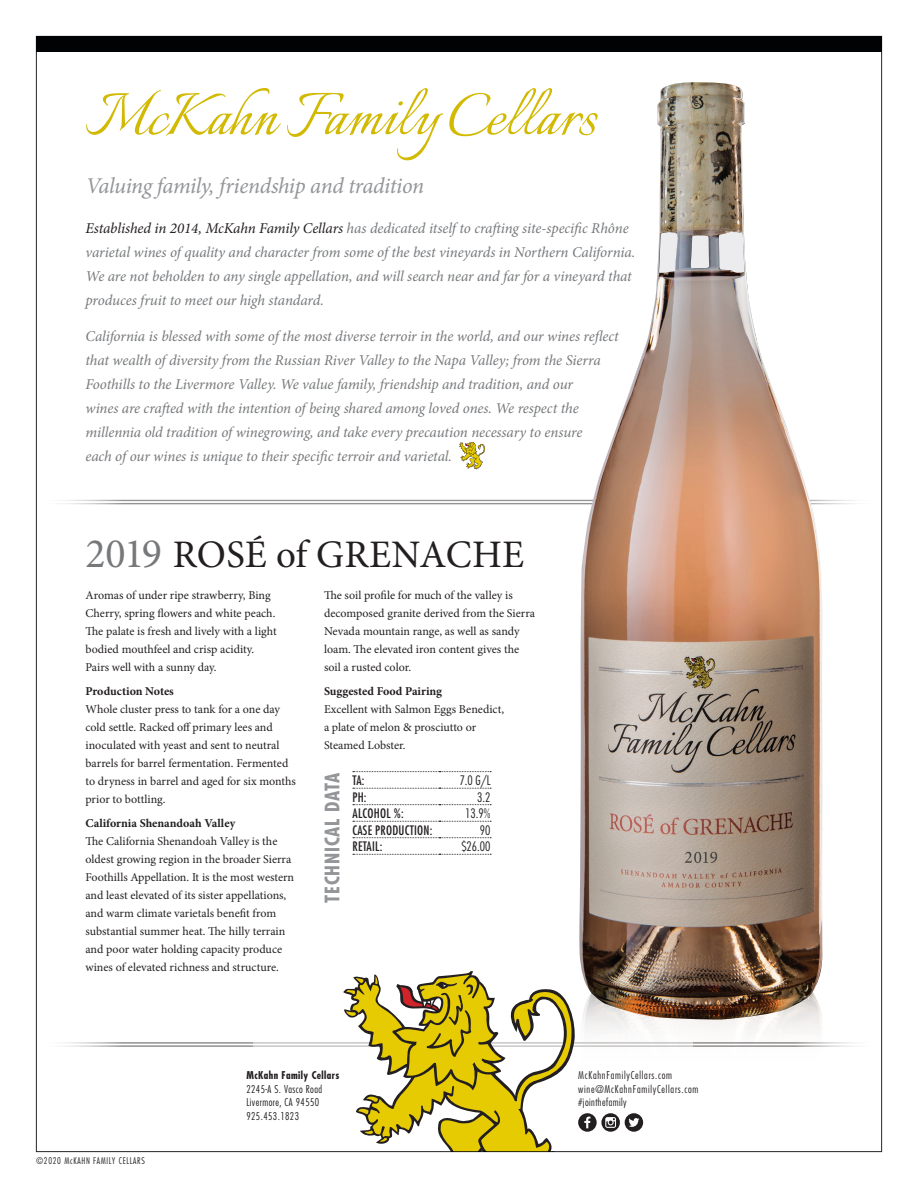
<style>
.page{position:relative;width:918px;height:1188px;background:#fff}
.page>*{position:absolute;margin:0;border:0;box-sizing:border-box;transform-origin:0 0}
.t1{font:75px "Italianno";color:#d2b902}
.t2{font:39px "Minion Pro";letter-spacing:.01em;color:#231f20}
.t3{font:italic 22.5px "Minion Pro";letter-spacing:-.02em;color:#939598}
.t4{font:700 condensed 19.5px "Futura Std";letter-spacing:.04em;color:#939598}
.t5{font:italic 15px/24px "Minion Pro";letter-spacing:-.01em;color:#76787b}
.t6{font:condensed 12.75px "Futura Std";letter-spacing:.02em;color:#231f20}
.t7{font:300 condensed 12.75px "Futura Std";color:#231f20}
.t8{font:12px/18px "Minion Pro";color:#231f20}
.t9{font:700 12px "Minion Pro";color:#231f20}
.t10{font:300 condensed 10.5px/13.5px "Futura Std";letter-spacing:.07em;color:#231f20}
.t11{font:300 condensed 10.5px/13.5px "Futura Std";letter-spacing:.04em;color:#231f20}
.t12{font:700 condensed 10.5px "Futura Std";letter-spacing:.04em;color:#231f20}
.t13{font:300 condensed 9px "Futura Std";letter-spacing:.08em;color:#231f20}
.s1{color:#231f20}
.s2{font-size:42px;color:#76787a}
</style>
<div class="page">
<div style="left:36px;top:36px;width:846px;height:15px;background:#010203"></div>
<hr style="left:36px;top:500px;width:846px;height:1px;background:#231f20">
<hr style="left:36px;top:503px;width:846px;height:1px;background:#231f20">
<hr style="left:36px;top:1042px;width:846px;height:2px;background:#231f20">
<hr style="left:36px;top:1045px;width:846px;height:2px;background:#231f20">
<div style="left:253px;top:945px;width:440px;height:207px;background:#fff"></div>
<svg style="left:343px;top:971px;width:233px;height:179px"></svg>
<svg style="left:459px;top:442px;width:26px;height:28px"></svg>
<svg style="left:353px;top:771px;width:138px;height:1px"></svg>
<svg style="left:353px;top:788px;width:138px;height:1px"></svg>
<svg style="left:353px;top:804px;width:138px;height:1px"></svg>
<svg style="left:353px;top:821px;width:138px;height:1px"></svg>
<svg style="left:353px;top:837px;width:138px;height:1px"></svg>
<svg style="left:353px;top:854px;width:138px;height:1px"></svg>
<img style="left:580px;top:1020px;width:243px;height:133px">
<img style="left:579px;top:82px;width:243px;height:938px">
<div style="left:625px;top:1113px;width:18px;height:19px;background:#231f20;border-radius:50%"></div>
<svg style="left:628px;top:1118px;width:11px;height:9px"></svg>
<svg style="left:601px;top:1113px;width:19px;height:19px"></svg>
<svg style="left:605px;top:1117px;width:11px;height:11px"></svg>
<svg style="left:578px;top:1113px;width:19px;height:19px"></svg>
<svg style="left:584px;top:1117px;width:6px;height:11px"></svg>
<h1 class="t1" style="left:86px;top:74px;width:512px">McKahn Family Cellars</h1>
<h3 class="t3" style="left:86px;top:171px;width:340px">Valuing family, friendship and tradition</h3>
<p class="t5" style="left:86px;top:216px;width:551px"><span class="s1">Established in 2014, McKahn Family Cellars</span> has dedicated itself to crafting site-specific Rhône varietal wines of quality and character from some of the best vineyards in Northern California.<br>We are not beholden to any single appellation, and will search near and far for a vineyard that produces fruit to meet our high standard.</p>
<p class="t5" style="left:86px;top:324px;width:535px">California is blessed with some of the most diverse terroir in the world, and our wines reflect that wealth of diversity from the Russian River Valley to the Napa Valley; from the Sierra Foothills to the Livermore Valley. We value family, friendship and tradition, and our<br>wines are crafted with the intention of being shared among loved ones. We respect the millennia old tradition of winegrowing, and take every precaution necessary to ensure<br>each of our wines is unique to their specific terroir and varietal.</p>
<h2 class="t2" style="left:86px;top:528px;width:440px"><span class="s2">2019</span> ROSÉ of GRENACHE</h2>
<p class="t8" style="left:86px;top:586px;width:193px">Aromas of under ripe strawberry, Bing Cherry, spring flowers and white peach.<br>The palate is fresh and lively with a light bodied mouthfeel and crisp acidity.<br>Pairs well with a sunny day.</p>
<p class="t9" style="left:86px;top:682px;width:90px">Production Notes</p>
<p class="t8" style="left:86px;top:700px;width:212px">Whole cluster press to tank for a one day cold settle. Racked off primary lees and inoculated with yeast and sent to neutral barrels for barrel fermentation. Fermented to dryness in barrel and aged for six months prior to bottling.</p>
<p class="t9" style="left:86px;top:814px;width:151px">California Shenandoah Valley</p>
<p class="t8" style="left:86px;top:832px;width:210px">The California Shenandoah Valley is the oldest growing region in the broader Sierra Foothills Appellation. It is the most western and least elevated of its sister appellations, and warm climate varietals benefit from substantial summer heat. The hilly terrain and poor water holding capacity produce wines of elevated richness and structure.</p>
<p class="t8" style="left:324px;top:586px;width:213px">The soil profile for much of the valley is decomposed granite derived from the Sierra Nevada mountain range, as well as sandy loam. The elevated iron content gives the soil a rusted color.</p>
<p class="t9" style="left:324px;top:682px;width:120px">Suggested Food Pairing</p>
<p class="t8" style="left:324px;top:700px;width:182px">Excellent with Salmon Eggs Benedict, a plate of melon &amp; prosciutto or<br>Steamed Lobster.</p>
<h3 class="t4" style="left:320px;top:903px;width:131px;rotate:-90deg">TECHNICAL DATA</h3>
<p class="t6" style="left:352px;top:773px;width:14px">TA:</p>
<p class="t7" style="left:460px;top:773px;width:32px">7.0 G/L</p>
<p class="t6" style="left:352px;top:789px;width:16px">PH:</p>
<p class="t7" style="left:477px;top:789px;width:15px">3.2</p>
<p class="t6" style="left:352px;top:806px;width:53px">ALCOHOL %:</p>
<p class="t7" style="left:465px;top:806px;width:27px">13.9%</p>
<p class="t6" style="left:352px;top:822px;width:81px">CASE PRODUCTION:</p>
<p class="t7" style="left:480px;top:823px;width:12px">90</p>
<p class="t6" style="left:352px;top:839px;width:31px">RETAIL:</p>
<p class="t7" style="left:461px;top:839px;width:31px">$26.00</p>
<p class="t13" style="left:36px;top:1155px;width:110px">©2020 McKAHN FAMILY CELLARS</p>
<p class="t12" style="left:246px;top:1069px;width:95px">McKahn Family Cellars</p>
<p class="t11" style="left:246px;top:1082px;width:77px">2245-A S. Vasco Road<br>Livermore, CA 94550<br>925.453.1823</p>
<p class="t10" style="left:578px;top:1069px;width:122px">McKahnFamilyCellars.com wine@McKahnFamilyCellars.com #jointhefamily</p>
</div>
